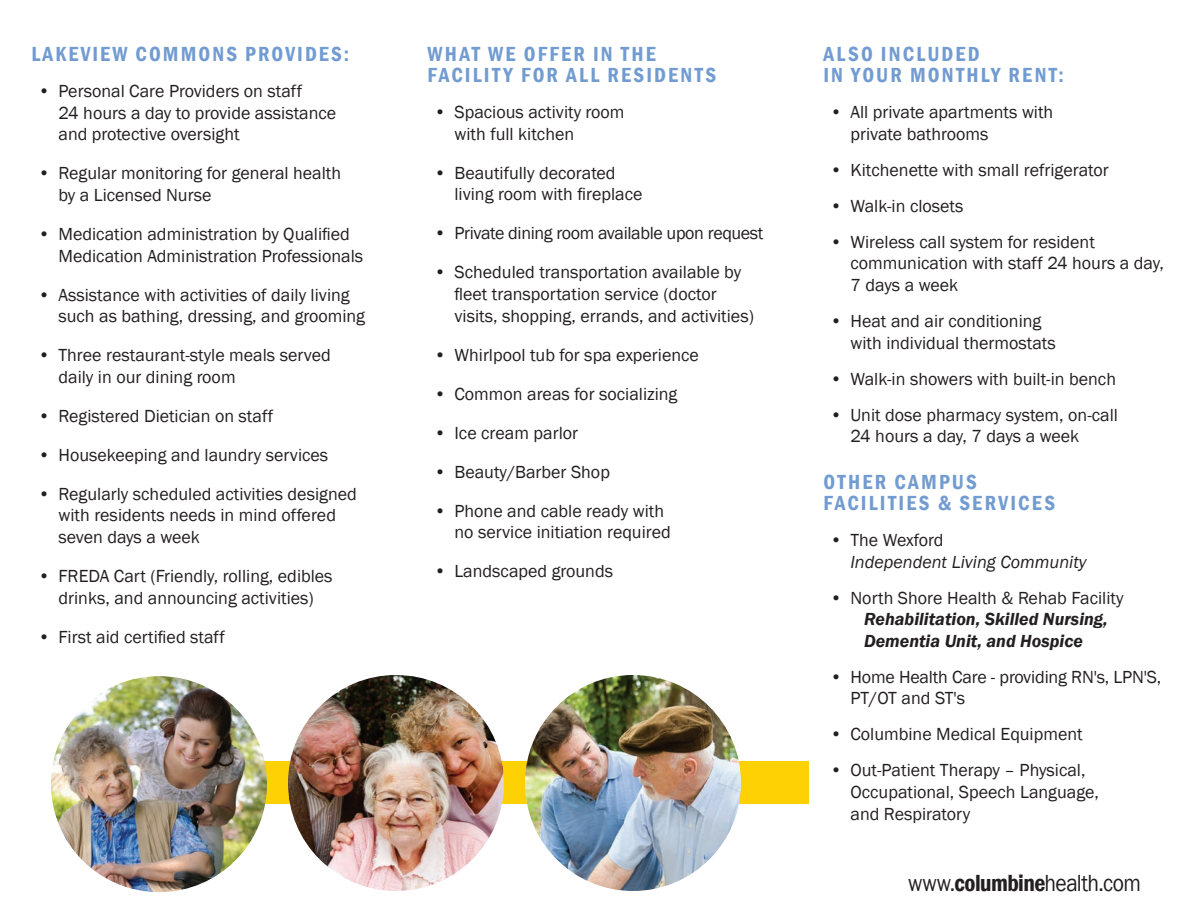
<style>
.page{position:relative;width:1188px;height:918px;background:#fff}
.page>*{position:absolute;margin:0;border:0;box-sizing:border-box;transform-origin:0 0}
.t1{font:24px "Franklin Gothic";letter-spacing:-.025em;color:#231f20;scale:.9 1}
.t2{font:600 condensed 21px/21px "Franklin Gothic";letter-spacing:.1em;color:#729cd1}
.t3{font:18px/21.6px "Franklin Gothic";color:#231f20}
.t4{font:italic 600 18px/21.6px "Franklin Gothic";color:#231f20}
.t5{font:18px "Franklin Gothic";letter-spacing:-.02em;color:#231f20}
.t6{font:italic 18px "Franklin Gothic";color:#231f20}
.s1{font-weight:600;font-stretch:condensed}
</style>
<div class="page">
<div style="left:59px;top:761px;width:750px;height:43px;background:#fed105"></div>
<img style="left:525px;top:675px;width:216px;height:216px;border-radius:108px">
<img style="left:51px;top:676px;width:216px;height:216px;border-radius:108px">
<img style="left:288px;top:675px;width:216px;height:216px;border-radius:108px">
<p class="t2" style="left:32px;top:43px;width:319px">LAKEVIEW COMMONS PROVIDES:</p>
<p class="t3" style="left:58px;top:81px;width:279px;text-indent:-20px">• Personal Care Providers on staff<br>24 hours a day to provide assistance and protective oversight</p>
<p class="t3" style="left:59px;top:163px;width:284px;text-indent:-20px">• Regular monitoring for general health by a Licensed Nurse</p>
<p class="t3" style="left:59px;top:224px;width:306px;text-indent:-20px">• Medication administration by Qualified<br>Medication Administration Professionals</p>
<p class="t3" style="left:59px;top:284px;width:308px;text-indent:-20px">• Assistance with activities of daily living such as bathing, dressing, and grooming</p>
<p class="t3" style="left:58px;top:345px;width:274px;text-indent:-20px">• Three restaurant-style meals served daily in our dining room</p>
<p class="t3" style="left:38px;top:405px;width:237px">• Registered Dietician on staff</p>
<p class="t3" style="left:38px;top:444px;width:292px">• Housekeeping and laundry services</p>
<p class="t3" style="left:58px;top:483px;width:300px;text-indent:-20px">• Regularly scheduled activities designed with residents needs in mind offered seven days a week</p>
<p class="t3" style="left:38px;top:566px;width:296px;text-align:center">• FREDA Cart (Friendly, rolling, edibles drinks, and announcing activities)</p>
<p class="t3" style="left:38px;top:626px;width:188px">• First aid certified staff</p>
<p class="t2" style="left:428px;top:43px;width:290px">WHAT WE OFFER IN THE<br>FACILITY FOR ALL RESIDENTS</p>
<p class="t3" style="left:454px;top:102px;width:172px;text-indent:-20px">• Spacious activity room with full kitchen</p>
<p class="t3" style="left:454px;top:162px;width:189px;text-indent:-20px">• Beautifully decorated living room with fireplace</p>
<p class="t5" style="left:434px;top:222px;width:331px">• Private dining room available upon request</p>
<p class="t3" style="left:454px;top:262px;width:301px;text-indent:-20px">• Scheduled transportation available by fleet transportation service (doctor visits, shopping, errands, and activities)</p>
<p class="t3" style="left:434px;top:344px;width:266px">• Whirlpool tub for spa experience</p>
<p class="t3" style="left:434px;top:383px;width:245px">• Common areas for socializing</p>
<p class="t3" style="left:434px;top:422px;width:145px">• Ice cream parlor</p>
<p class="t3" style="left:434px;top:461px;width:177px">• Beauty/Barber Shop</p>
<p class="t3" style="left:454px;top:500px;width:218px;text-indent:-20px">• Phone and cable ready with no service initiation required</p>
<p class="t3" style="left:434px;top:561px;width:180px">• Landscaped grounds</p>
<p class="t2" style="left:824px;top:43px;width:242px">ALSO INCLUDED<br>IN YOUR MONTHLY RENT:</p>
<p class="t3" style="left:850px;top:102px;width:204px;text-indent:-20px">• All private apartments with private bathrooms</p>
<p class="t3" style="left:830px;top:159px;width:280px">• Kitchenette with small refrigerator</p>
<p class="t3" style="left:830px;top:195px;width:135px">• Walk-in closets</p>
<p class="t3" style="left:850px;top:231px;width:315px;text-indent:-20px">• Wireless call system for resident communication with staff 24 hours a day,<br>7 days a week</p>
<p class="t3" style="left:850px;top:311px;width:207px;text-indent:-20px">• Heat and air conditioning with individual thermostats</p>
<p class="t3" style="left:830px;top:368px;width:287px">• Walk-in showers with built-in bench</p>
<p class="t3" style="left:850px;top:404px;width:269px;text-indent:-20px">• Unit dose pharmacy system, on-call<br>24 hours a day, 7 days a week</p>
<p class="t2" style="left:824px;top:471px;width:233px">OTHER CAMPUS<br>FACILITIES &amp; SERVICES</p>
<p class="t3" style="left:830px;top:530px;width:115px">• The Wexford</p>
<p class="t6" style="left:850px;top:550px;width:238px">Independent Living Community</p>
<p class="t3" style="left:830px;top:587px;width:295px">• North Shore Health &amp; Rehab Facility</p>
<p class="t4" style="left:864px;top:608px;width:245px">Rehabilitation, Skilled Nursing,<br>Dementia Unit, and Hospice</p>
<p class="t3" style="left:850px;top:666px;width:312px;text-indent:-20px">• Home Health Care - providing RN's, LPN'S,<br>PT/OT and ST's</p>
<p class="t3" style="left:830px;top:724px;width:254px">• Columbine Medical Equipment</p>
<p class="t3" style="left:850px;top:760px;width:250px;text-indent:-20px">• Out-Patient Therapy – Physical,<br>Occupational, Speech Language, and Respiratory</p>
<h1 class="t1" style="left:908px;top:869px;width:260px">www.<span class="s1">columbine</span>health.com</h1>
</div>
